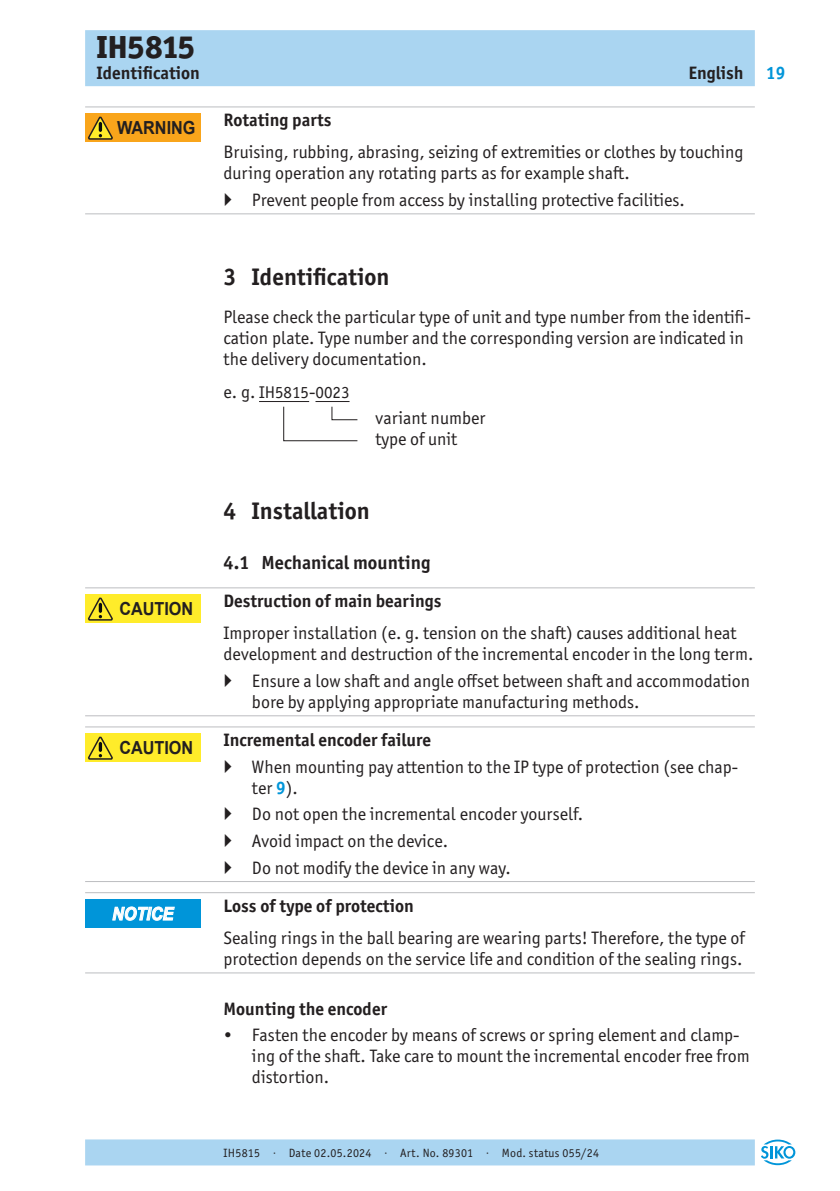
<style>
.page{position:relative;width:840px;height:1191px;background:#fff}
.page>*{position:absolute;margin:0;border:0;box-sizing:border-box;transform-origin:0 0}
.t1{font:800 32px "Officina Sans ITC Pro";color:#231f20}
.t2{font:700 24px "Officina Sans ITC Pro";color:#231f20}
.t3{font:700 19px "Officina Sans ITC Pro";color:#231f20}
._03__Fliesstext{font:18px/21px "Officina Sans ITC Pro";color:#231f20}
._03__Fliesstext_Linie-unten{font:18px/21px "Officina Sans ITC Pro";color:#231f20}
._02__Ueberschrift_Linie-oben{font:700 18px "Officina Sans ITC Pro";color:#231f20}
._03__Fliesstext_Identifikation{font:18px "Officina Sans ITC Pro";color:#231f20}
.t4{font:700 18px "Arial";color:#231f20;scale:.9 1}
._02__Ueberschrift{font:700 18px "Officina Sans ITC Pro";color:#231f20}
.t5{font:italic 700 18px "Arial";color:#fff;scale:.9 1}
.t6{font:700 18px "Officina Sans ITC Pro";color:#0095d9}
._03__Fliesstext-2{font:17px "Officina Sans ITC Pro";color:#231f20}
.t7{font:12px "Officina Sans ITC Pro";letter-spacing:.02em;color:#231f20}
.s1{font-size:18px}
.s2{font-weight:700;color:#0095d9}
</style>
<div class="page">
<div style="left:85px;top:30px;width:669px;height:56px;background:#aad5f1"></div>
<div style="left:85px;top:1139px;width:669px;height:26px;background:#aad5f1"></div>
<svg style="left:761px;top:1139px;width:33px;height:26px"></svg>
<hr style="left:85px;top:106px;width:669px;height:1px;background:#bcbdc0">
<hr style="left:85px;top:213px;width:669px;height:1px;background:#bcbdc0">
<hr style="left:259px;top:401px;width:50px;height:1px;background:#231f20">
<hr style="left:315px;top:401px;width:34px;height:1px;background:#231f20">
<hr style="left:85px;top:587px;width:669px;height:1px;background:#bcbdc0">
<hr style="left:85px;top:715px;width:669px;height:1px;background:#bcbdc0">
<hr style="left:85px;top:726px;width:669px;height:1px;background:#bcbdc0">
<hr style="left:85px;top:881px;width:669px;height:1px;background:#bcbdc0">
<hr style="left:85px;top:892px;width:669px;height:1px;background:#bcbdc0">
<hr style="left:85px;top:972px;width:669px;height:1px;background:#bcbdc0">
<svg style="left:283px;top:406px;width:75px;height:36px"></svg>
<div style="left:85px;top:113px;width:116px;height:29px;background:#f9a51b"></div>
<svg style="left:88px;top:116px;width:25px;height:24px"></svg>
<div style="left:85px;top:594px;width:116px;height:28px;background:#ffec2a"></div>
<svg style="left:87px;top:597px;width:26px;height:24px"></svg>
<div style="left:85px;top:733px;width:116px;height:29px;background:#ffec2a"></div>
<svg style="left:88px;top:736px;width:25px;height:24px"></svg>
<div style="left:85px;top:899px;width:116px;height:28px;background:#0095d9"></div>
<svg style="left:112px;top:906px;width:62px;height:14px"></svg>
<h1 class="t1" style="left:96px;top:26px;width:100px">IH5815</h1>
<p class="_02__Ueberschrift_Linie-oben" style="left:96px;top:62px;width:105px">Identification</p>
<p class="_02__Ueberschrift_Linie-oben" style="left:688px;top:62px;width:57px">English</p>
<p class="t4" style="left:117px;top:116px;width:89px">WARNING</p>
<p class="_02__Ueberschrift_Linie-oben" style="left:223px;top:109px;width:109px">Rotating parts</p>
<p class="_03__Fliesstext" style="left:223px;top:142px;width:521px">Bruising, rubbing, abrasing, seizing of extremities or clothes by touching during operation any rotating parts as for example shaft.</p>
<p class="_03__Fliesstext" style="left:252px;top:189px;width:434px">Prevent people from access by installing protective facilities.</p>
<p class="t6" style="left:765px;top:62px;width:21px">19</p>
<p class="t4" style="left:119px;top:597px;width:84px">CAUTION</p>
<p class="t4" style="left:119px;top:736px;width:84px">CAUTION</p>
<p class="t5" style="left:112px;top:902px;width:70px">NOTICE</p>
<p class="t2" style="left:223px;top:262px;width:167px">3 Identification</p>
<p class="_03__Fliesstext" style="left:223px;top:306px;width:528px">Please check the particular type of unit and type number from the identifi&shy;cation plate. Type number and the corresponding version are indicated in the delivery documentation.</p>
<p class="_03__Fliesstext-2" style="left:223px;top:382px;width:127px"><span class="s1">e. g.</span> IH5815<span class="s1">-</span>0023</p>
<p class="_03__Fliesstext_Identifikation" style="left:375px;top:407px;width:111px">variant number</p>
<p class="_03__Fliesstext_Identifikation" style="left:375px;top:428px;width:83px">type of unit</p>
<p class="t2" style="left:223px;top:495px;width:147px">4 Installation</p>
<p class="t3" style="left:223px;top:550px;width:208px">4.1 Mechanical mounting</p>
<p class="_02__Ueberschrift_Linie-oben" style="left:223px;top:589px;width:219px">Destruction of main bearings</p>
<p class="_03__Fliesstext" style="left:223px;top:622px;width:531px">Improper installation (e. g. tension on the shaft) causes additional heat development and destruction of the incremental encoder in the long term.</p>
<p class="_03__Fliesstext" style="left:252px;top:670px;width:499px">Ensure a low shaft and angle offset between shaft and accommodation bore by applying appropriate manufacturing methods.</p>
<p class="_02__Ueberschrift_Linie-oben" style="left:223px;top:728px;width:209px">Incremental encoder failure</p>
<p class="_03__Fliesstext" style="left:252px;top:756px;width:487px">When mounting pay attention to the IP type of protection (see chap&shy;ter <span class="s2">9</span>).</p>
<p class="_03__Fliesstext" style="left:252px;top:803px;width:332px">Do not open the incremental encoder yourself.</p>
<p class="_03__Fliesstext" style="left:252px;top:830px;width:197px">Avoid impact on the device.</p>
<p class="_03__Fliesstext" style="left:252px;top:857px;width:260px">Do not modify the device in any way.</p>
<p class="_02__Ueberschrift_Linie-oben" style="left:223px;top:894px;width:191px">Loss of type of protection</p>
<p class="_03__Fliesstext_Linie-unten" style="left:223px;top:927px;width:522px">Sealing rings in the ball bearing are wearing parts! Therefore, the type of protection depends on the service life and condition of the sealing rings.</p>
<p class="_02__Ueberschrift" style="left:223px;top:997px;width:165px">Mounting the encoder</p>
<p class="_03__Fliesstext" style="left:252px;top:1024px;width:499px;text-indent:-28px">• Fasten the encoder by means of screws or spring element and clamp&shy;ing of the shaft. Take care to mount the incremental encoder free from distortion.</p>
<p class="t7" style="left:223px;top:1145px;width:377px">IH5815 · Date 02.05.2024 · Art. No. 89301 · Mod. status 055/24</p>
</div>
